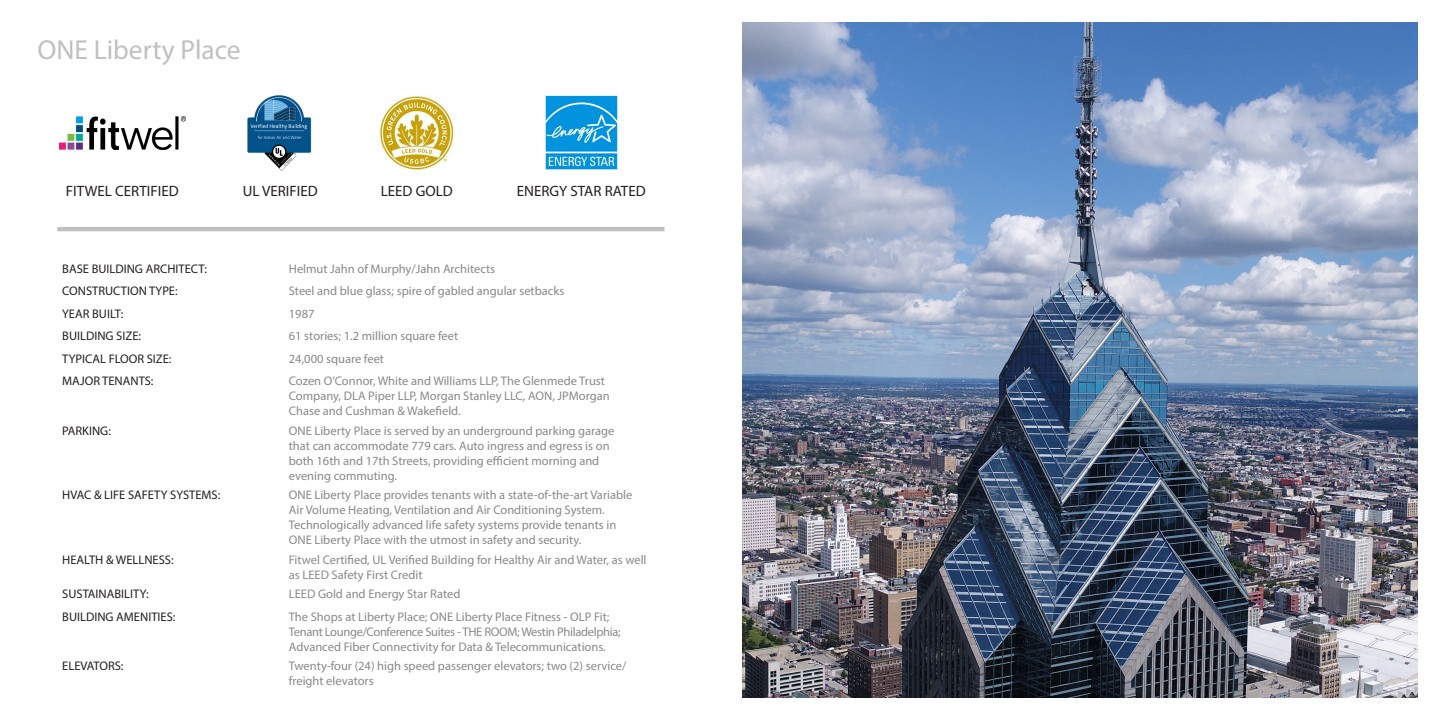
<style>
.page{position:relative;width:1440px;height:720px;background:#fff}
.page>*{position:absolute;margin:0;border:0;box-sizing:border-box;transform-origin:0 0}
.Heading{font:27.5px "Myriad Pro";color:#c0c0c0}
.t1{font:15px "Myriad Pro";color:#231f20}
.t2{font:12.5px/15px "Myriad Pro";color:#89898b}
.t3{font:12.5px "Myriad Pro";color:#231f20}
</style>
<div class="page">
<img style="left:742px;top:22px;width:676px;height:676px">
<img style="left:379px;top:95px;width:75px;height:75px">
<img style="left:545px;top:95px;width:73px;height:75px">
<hr style="left:57px;top:227px;width:607px;height:4px;background:#c0c0c0">
<img style="left:247px;top:95px;width:65px;height:76px">
<img style="left:59px;top:116px;width:126px;height:33px">
<p class="Heading" style="left:38px;top:32px;width:205px">ONE Liberty Place</p>
<p class="t1" style="left:66px;top:181px;width:114px">FITWEL CERTIFIED</p>
<p class="t1" style="left:243px;top:181px;width:77px">UL VERIFIED</p>
<p class="t1" style="left:381px;top:181px;width:74px">LEED GOLD</p>
<p class="t1" style="left:517px;top:181px;width:130px">ENERGY STAR RATED</p>
<p class="t3" style="left:62px;top:261px;width:146px">BASE BUILDING ARCHITECT:</p>
<p class="t2" style="left:289px;top:261px;width:208px">Helmut Jahn of Murphy/Jahn Architects</p>
<p class="t3" style="left:62px;top:284px;width:117px">CONSTRUCTION TYPE:</p>
<p class="t2" style="left:289px;top:284px;width:277px">Steel and blue glass; spire of gabled angular setbacks</p>
<p class="t3" style="left:62px;top:306px;width:62px">YEAR BUILT:</p>
<p class="t2" style="left:289px;top:306px;width:27px">1987</p>
<p class="t3" style="left:62px;top:329px;width:80px">BUILDING SIZE:</p>
<p class="t2" style="left:289px;top:329px;width:171px">61 stories; 1.2 million square feet</p>
<p class="t3" style="left:62px;top:351px;width:111px">TYPICAL FLOOR SIZE:</p>
<p class="t2" style="left:289px;top:351px;width:97px">24,000 square feet</p>
<p class="t3" style="left:62px;top:374px;width:93px">MAJOR TENANTS:</p>
<p class="t2" style="left:289px;top:374px;width:322px">Cozen O’Connor, White and Williams LLP, The Glenmede Trust<br>Company, DLA Piper LLP, Morgan Stanley LLC, AON, JPMorgan<br>Chase and Cushman &amp; Wakefield.</p>
<p class="t3" style="left:62px;top:423px;width:50px">PARKING:</p>
<p class="t2" style="left:289px;top:423px;width:327px">ONE Liberty Place is served by an underground parking garage that can accommodate 779 cars. Auto ingress and egress is on both 16th and 17th Streets, providing efficient morning and evening commuting.</p>
<p class="t3" style="left:62px;top:487px;width:160px">HVAC &amp; LIFE SAFETY SYSTEMS:</p>
<p class="t2" style="left:289px;top:487px;width:345px">ONE Liberty Place provides tenants with a state-of-the-art Variable Air Volume Heating, Ventilation and Air Conditioning System.<br>Technologically advanced life safety systems provide tenants in ONE Liberty Place with the utmost in safety and security.</p>
<p class="t3" style="left:62px;top:552px;width:113px">HEALTH &amp; WELLNESS:</p>
<p class="t2" style="left:289px;top:552px;width:359px">Fitwel Certified, UL Verified Building for Healthy Air and Water, as well as LEED Safety First Credit</p>
<p class="t3" style="left:62px;top:586px;width:88px">SUSTAINABILITY:</p>
<p class="t2" style="left:289px;top:586px;width:173px">LEED Gold and Energy Star Rated</p>
<p class="t3" style="left:62px;top:609px;width:115px">BUILDING AMENITIES:</p>
<p class="t2" style="left:289px;top:609px;width:333px">The Shops at Liberty Place; ONE Liberty Place Fitness - OLP Fit;<br>Tenant Lounge/Conference Suites - THE ROOM; Westin Philadelphia;<br>Advanced Fiber Connectivity for Data &amp; Telecommunications.</p>
<p class="t3" style="left:62px;top:658px;width:63px">ELEVATORS:</p>
<p class="t2" style="left:289px;top:658px;width:339px">Twenty-four (24) high speed passenger elevators; two (2) service/ freight elevators</p>
</div>
